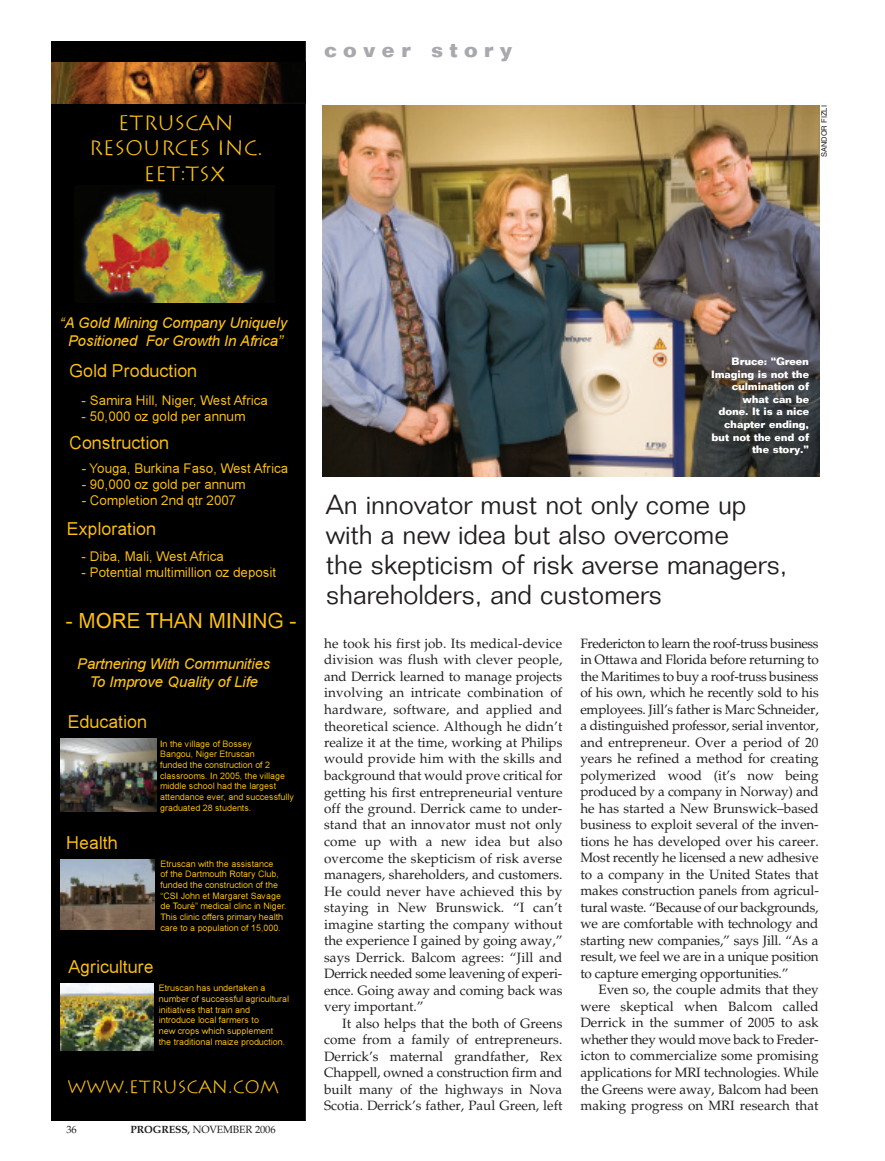
<style>
.page{position:relative;width:885px;height:1161px;background:#fff}
.page>*{position:absolute;margin:0;border:0;box-sizing:border-box;transform-origin:0 0}
.t1{font:300 27px/30px "Folio";letter-spacing:-.005em;color:#231f20}
.t2{font:700 21px "Folio";letter-spacing:.3em;color:#a8a9ad}
.t3{font:20.85px/24.9px "Lithograph Light+T42+GYXTIJ";color:#fec210;text-align:center}
.t4{font:20.85px "Arial MT+T42+UUWFHC";color:#fec210}
.t5{font:17.85px "Arial MT+T42+UUWFHC";color:#fec210}
.t6{font:17.85px "Lithograph Light+T42+GYXTIJ";color:#fec210}
.t7{font:14.85px/17.9px "Arial Italic MT+T42+ILEJOB";color:#fec210;text-align:center}
.t8{font:13.5px/16.5px "Palatino";letter-spacing:-.005em;color:#231f20;text-align:justify}
.t9{font:13.35px "Arial MT+T42+UUWFHC";color:#fec210}
.t10{font:700 10.5px/12.6px "Folio";letter-spacing:-.01em;color:#fff;text-align:right}
.t11{font:10.5px "Palatino";letter-spacing:-.015em;color:#231f20}
.t12{font:8.85px/10.6px "Arial MT+T42+UUWFHC";color:#fec210}
.t13{font:7.5px "Helvetica";color:#231f20}
.s1{font-weight:700}
</style>
<div class="page">
<div style="left:52px;top:42px;width:253px;height:1078px;background:#000"></div>
<img style="left:60px;top:984px;width:93px;height:66px">
<img style="left:60px;top:739px;width:96px;height:72px">
<img style="left:60px;top:860px;width:95px;height:70px">
<img style="left:74px;top:186px;width:201px;height:116px">
<img style="left:52px;top:63px;width:253px;height:41px">
<img style="left:322px;top:106px;width:497px;height:371px">
<h3 class="t3" style="left:88px;top:110px;width:176px">ETRUSCAN<br>RESOURCES INC.</h3>
<h3 class="t3" style="left:143px;top:161px;width:83px">EET:TSX</h3>
<h2 class="t2" style="left:324px;top:42px;width:190px">cover story</h2>
<p class="t13" style="left:821px;top:157px;width:53px;rotate:-90deg">SANDOR FIZLI</p>
<p class="t7" style="left:60px;top:314px;width:229px">“A Gold Mining Company Uniquely<br>Positioned For Growth In Africa”</p>
<h3 class="t5" style="left:69px;top:359px;width:129px">Gold Production</h3>
<p class="t9" style="left:82px;top:391px;width:188px">- Samira Hill, Niger, West Africa</p>
<p class="t9" style="left:82px;top:407px;width:165px">- 50,000 oz gold per annum</p>
<h3 class="t5" style="left:69px;top:431px;width:102px">Construction</h3>
<p class="t9" style="left:82px;top:459px;width:208px">- Youga, Burkina Faso, West Africa</p>
<p class="t9" style="left:82px;top:475px;width:165px">- 90,000 oz gold per annum</p>
<p class="t9" style="left:82px;top:491px;width:156px">- Completion 2nd qtr 2007</p>
<h3 class="t5" style="left:67px;top:517px;width:91px">Exploration</h3>
<p class="t9" style="left:82px;top:548px;width:144px">- Diba, Mali, West Africa</p>
<p class="t9" style="left:82px;top:564px;width:196px">- Potential multimillion oz deposit</p>
<h3 class="t4" style="left:66px;top:607px;width:232px">- MORE THAN MINING -</h3>
<p class="t7" style="left:77px;top:656px;width:194px">Partnering With Communities<br>To Improve Quality of Life</p>
<h3 class="t5" style="left:68px;top:710px;width:81px">Education</h3>
<h3 class="t5" style="left:66px;top:831px;width:53px">Health</h3>
<p class="t12" style="left:160px;top:738px;width:135px">In the village of Bossey<br>Bangou, Niger Etruscan<br>funded the construction of 2 classrooms. In 2005, the village middle school had the largest attendance ever, and successfully graduated 28 students.</p>
<p class="t12" style="left:160px;top:858px;width:128px">Etruscan with the assistance<br>of the Dartmouth Rotary Club, funded the construction of the “CSI John et Margaret Savage de Touré” medical clinc in Niger.<br>This clinic offers primary health care to a population of 15,000.</p>
<h3 class="t5" style="left:68px;top:955px;width:87px">Agriculture</h3>
<p class="t12" style="left:159px;top:983px;width:132px">Etruscan has undertaken a number of successful agricultural initiatives that train and<br>introduce local farmers to<br>new crops which supplement<br>the traditional maize production.</p>
<h3 class="t6" style="left:67px;top:1077px;width:213px">WWW.ETRUSCAN.COM</h3>
<p class="t11" style="left:66px;top:1125px;width:12px">36</p>
<p class="t11" style="left:130px;top:1125px;width:146px"><span class="s1">PROGRESS,</span> NOVEMBER 2006</p>
<p class="t10" style="left:711px;top:356px;width:99px">Bruce: “Green<br>Imaging is not the culmination of what can be done. It is a nice chapter ending, but not the end of the story.”</p>
<h1 class="t1" style="left:326px;top:492px;width:463px">An innovator must not only come up with a new idea but also overcome<br>the skepticism of risk averse managers, shareholders, and customers</h1>
<p class="t8" style="left:324px;top:637px;width:240px">he took his first job. Its medical-device division was flush with clever people, and Derrick learned to manage projects involving an intricate combination of hardware, software, and applied and theoretical science. Although he didn’t realize it at the time, working at Philips would provide him with the skills and background that would prove critical for getting his first entrepreneurial venture off the ground. Derrick came to under&shy;stand that an innovator must not only come up with a new idea but also overcome the skepticism of risk averse managers, shareholders, and customers.<br>He could never have achieved this by staying in New Brunswick. “I can’t imagine starting the company without the experience I gained by going away,” says Derrick. Balcom agrees: “Jill and Derrick needed some leavening of experi&shy;ence. Going away and coming back was very important.”</p>
<p class="t8" style="left:324px;top:1016px;width:240px;text-indent:18px">It also helps that the both of Greens come from a family of entrepreneurs.<br>Derrick’s maternal grandfather, Rex Chappell, owned a construction firm and built many of the highways in Nova Scotia. Derrick’s father, Paul Green, left</p>
<p class="t8" style="left:580px;top:637px;width:240px">Fredericton to learn the roof-truss business in Ottawa and Florida before returning to the Maritimes to buy a roof-truss business of his own, which he recently sold to his employees. Jill’s father is Marc Schneider, a distinguished professor, serial inventor, and entrepreneur. Over a period of 20 years he refined a method for creating polymerized wood (it’s now being produced by a company in Norway) and he has started a New Brunswick–based business to exploit several of the inven&shy;tions he has developed over his career.<br>Most recently he licensed a new adhesive to a company in the United States that makes construction panels from agricul&shy;tural waste. “Because of our backgrounds, we are comfortable with technology and starting new companies,” says Jill. “As a result, we feel we are in a unique position to capture emerging opportunities.”</p>
<p class="t8" style="left:580px;top:983px;width:240px;text-indent:18px">Even so, the couple admits that they were skeptical when Balcom called Derrick in the summer of 2005 to ask whether they would move back to Freder&shy;icton to commercialize some promising applications for MRI technologies. While the Greens were away, Balcom had been making progress on MRI research that</p>
</div>
